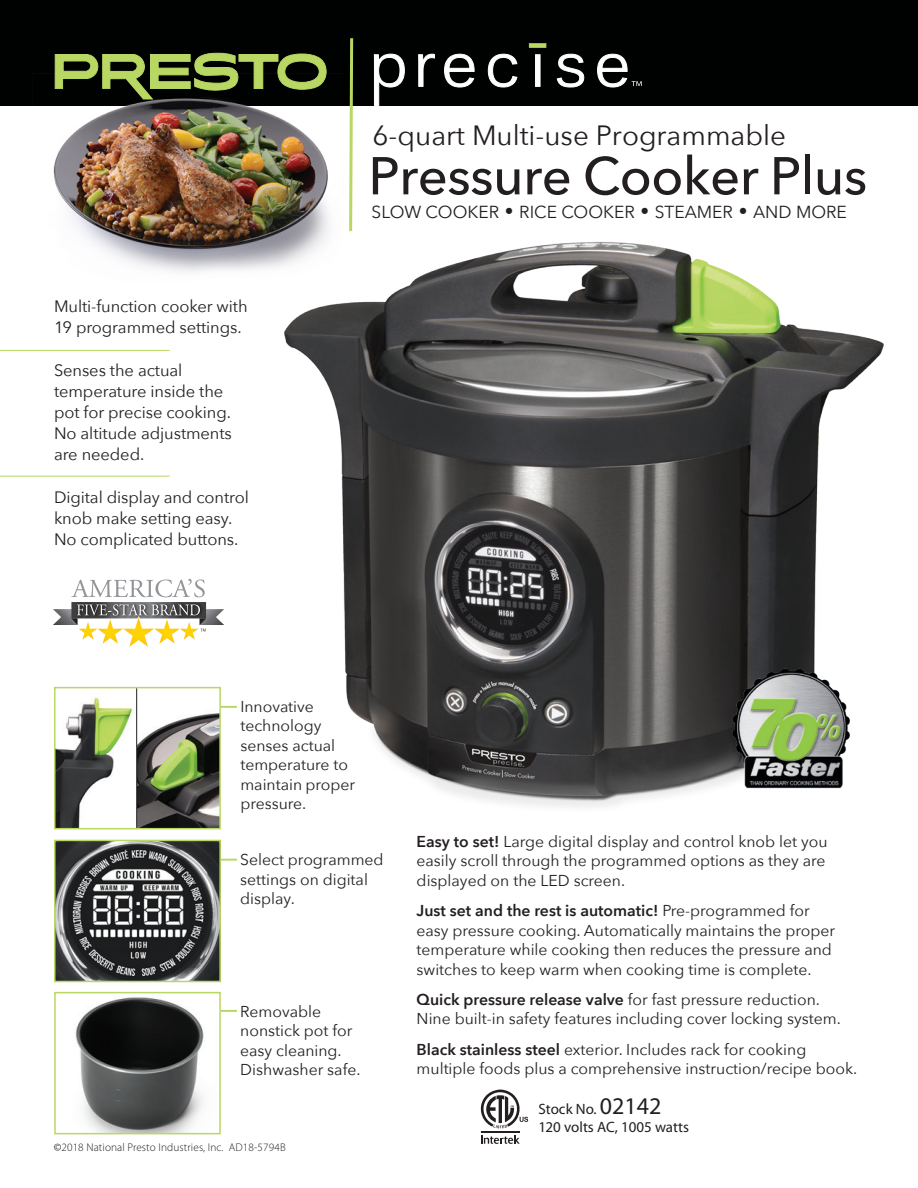
<style>
.page{position:relative;width:918px;height:1188px;background:#fff}
.page>*{position:absolute;margin:0;border:0;box-sizing:border-box;transform-origin:0 0}
.t1{font:500 52.65px "Avenir Next";letter-spacing:-.01em;color:#231f20}
.t2{font:27.75px "Avenir Next";color:#231f20}
.t3{font:17.4px "Avenir Next";color:#231f20}
.t4{font:16.5px/21px "Avenir Next";letter-spacing:-.005em;color:#231f20}
.t5{font:15.75px/19.5px "Avenir Next";color:#231f20}
.t6{font:15px "Myriad Pro";color:#231f20}
.t7{font:300 11.25px "Myriad Pro";letter-spacing:.01em;color:#231f20}
.s1{font-weight:400}
.s2{font-weight:600}
.s3{font-size:24px}
</style>
<div class="page">
<div style="left:0;top:0;width:918px;height:106px;background:#000202"></div>
<svg style="left:53px;top:579px;width:171px;height:68px"></svg>
<hr style="left:0;top:350px;width:170px;height:1px;background:#b9d763">
<hr style="left:0;top:476px;width:170px;height:1px;background:#b9d763">
<svg style="left:480px;top:1089px;width:48px;height:55px"></svg>
<hr style="left:481px;top:1131px;width:39px;height:1px;background:#231f20">
<svg style="left:221px;top:706px;width:16px;height:2px"></svg>
<svg style="left:221px;top:859px;width:16px;height:2px"></svg>
<svg style="left:221px;top:1010px;width:16px;height:2px"></svg>
<svg style="left:349px;top:38px;width:5px;height:191px"></svg>
<svg style="left:374px;top:54px;width:31px;height:52px"></svg>
<svg style="left:418px;top:54px;width:17px;height:33px"></svg>
<svg style="left:444px;top:54px;width:31px;height:33px"></svg>
<svg style="left:488px;top:54px;width:29px;height:33px"></svg>
<div style="left:535px;top:55px;width:5px;height:32px;background:#fff"></div>
<svg style="left:557px;top:54px;width:27px;height:33px"></svg>
<svg style="left:529px;top:44px;width:17px;height:4px"></svg>
<svg style="left:597px;top:54px;width:45px;height:33px"></svg>
<svg style="left:55px;top:53px;width:272px;height:20px"></svg>
<img style="left:284px;top:229px;width:600px;height:578px">
<img style="left:57px;top:690px;width:161px;height:136px">
<div style="left:54px;top:687px;width:167px;height:142px;border:2px solid #b9d763"></div>
<img style="left:75px;top:997px;width:129px;height:134px">
<div style="left:54px;top:992px;width:167px;height:142px;border:2px solid #b9d763"></div>
<img style="left:57px;top:843px;width:161px;height:136px">
<div style="left:54px;top:840px;width:167px;height:142px;border:2px solid #b9d763"></div>
<hr style="left:136px;top:688px;width:1px;height:140px;background:#231f20">
<img style="left:716px;top:661px;width:149px;height:139px">
<img style="left:53px;top:73px;width:290px;height:208px">
<p class="t4" style="left:54px;top:295px;width:195px">Multi-function cooker with<br>19 programmed settings.</p>
<p class="t4" style="left:54px;top:359px;width:179px">Senses the actual temperature inside the pot for precise cooking.<br>No altitude adjustments are needed.</p>
<p class="t4" style="left:54px;top:486px;width:196px">Digital display and control knob make setting easy.<br>No complicated buttons.</p>
<p class="t2" style="left:373px;top:112px;width:415px">6-quart Multi-use Programmable</p>
<p class="t1" style="left:368px;top:131px;width:500px">Pressure Cooker Plus</p>
<p class="t3" style="left:372px;top:198px;width:477px">SLOW COOKER • RICE COOKER • STEAMER • AND MORE</p>
<p class="t5" style="left:240px;top:696px;width:116px">Innovative technology senses actual temperature to maintain proper pressure.</p>
<p class="t5" style="left:240px;top:849px;width:145px">Select programmed settings on digital display.</p>
<p class="t5" style="left:240px;top:1001px;width:122px">Removable nonstick pot for easy cleaning.<br>Dishwasher safe.</p>
<p class="t7" style="left:54px;top:1141px;width:233px"><span class="s1">©</span>2018 National Presto Industries, Inc. AD18-5794B</p>
<p class="t5" style="left:417px;top:831px;width:412px"><span class="s2">Easy to set!</span> Large digital display and control knob let you easily scroll through the programmed options as they are displayed on the LED screen.</p>
<p class="t5" style="left:417px;top:900px;width:420px"><span class="s2">Just set and the rest is automatic!</span> Pre-programmed for easy pressure cooking. Automatically maintains the proper temperature while cooking then reduces the pressure and switches to keep warm when cooking time is complete.</p>
<p class="t5" style="left:417px;top:989px;width:426px"><span class="s2">Quick pressure release valve</span> for fast pressure reduction.<br>Nine built-in safety features including cover locking system.</p>
<p class="t5" style="left:417px;top:1039px;width:442px"><span class="s2">Black stainless steel</span> exterior. Includes rack for cooking multiple foods plus a comprehensive instruction/recipe book.</p>
<p class="t6" style="left:539px;top:1100px;width:124px">Stock No. <span class="s3">02142</span></p>
<p class="t6" style="left:539px;top:1118px;width:152px">120 volts AC, 1005 watts</p>
</div>
